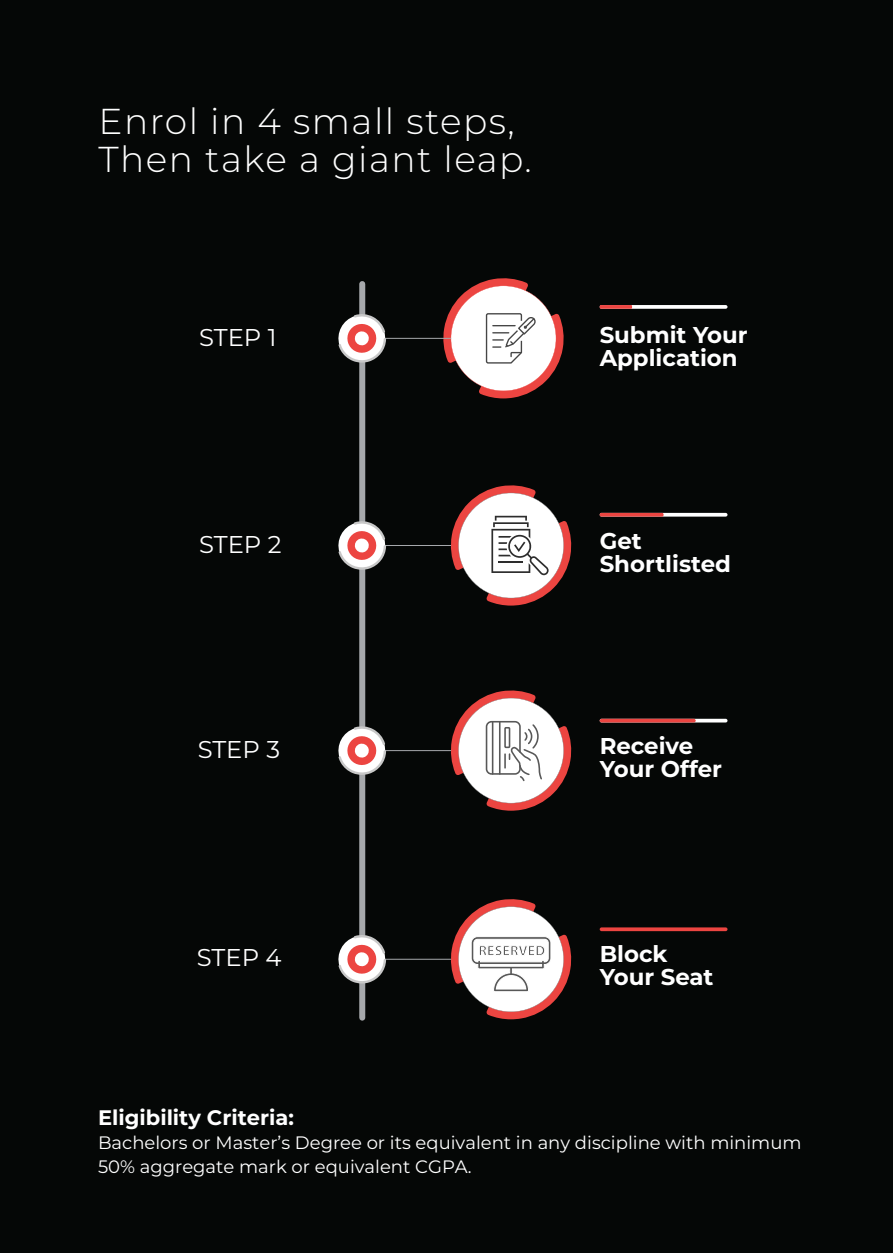
<style>
.page{position:relative;width:893px;height:1253px;background:#fff}
.page>*{position:absolute;margin:0;border:0;box-sizing:border-box;transform-origin:0 0}
.t1{font:300 36px/37.2px "Montserrat";letter-spacing:.04em;color:#fff}
.t2{font:24.3px "Montserrat";color:#fff}
.t3{font:700 22.8px/22.8px "Montserrat";color:#fff}
.t4{font:700 21px "Montserrat";color:#fff}
.t5{font:18px/24px "Montserrat";color:#fff}
</style>
<div class="page">
<div style="left:0;top:0;width:892px;height:1253px;background:#050706"></div>
<svg style="left:599px;top:305px;width:128px;height:4px"></svg>
<svg style="left:599px;top:305px;width:33px;height:4px"></svg>
<svg style="left:599px;top:513px;width:128px;height:4px"></svg>
<svg style="left:599px;top:513px;width:64px;height:4px"></svg>
<hr style="left:599px;top:719px;width:128px;height:3px;background:#fff;border-radius:2px">
<hr style="left:599px;top:719px;width:96px;height:3px;background:#ec4541;border-radius:2px">
<svg style="left:599px;top:927px;width:128px;height:4px"></svg>
<svg style="left:442px;top:278px;width:122px;height:120px"></svg>
<svg style="left:451px;top:485px;width:121px;height:121px"></svg>
<svg style="left:450px;top:690px;width:122px;height:121px"></svg>
<svg style="left:450px;top:899px;width:122px;height:120px"></svg>
<div style="left:359px;top:284px;width:6px;height:734px;background:#a6a8ab"></div>
<hr style="left:362px;top:338px;width:89px;height:1px;background:#a6a8ab">
<hr style="left:362px;top:750px;width:89px;height:1px;background:#a6a8ab">
<hr style="left:362px;top:959px;width:89px;height:1px;background:#a6a8ab">
<svg style="left:338px;top:312px;width:50px;height:52px"></svg>
<svg style="left:338px;top:724px;width:50px;height:53px"></svg>
<hr style="left:362px;top:545px;width:89px;height:1px;background:#a6a8ab">
<svg style="left:338px;top:519px;width:49px;height:53px"></svg>
<svg style="left:338px;top:933px;width:50px;height:52px"></svg>
<h1 class="t1" style="left:99px;top:102px;width:434px">Enrol in 4 small steps,<br>Then take a giant leap.</h1>
<h2 class="t2" style="left:199px;top:320px;width:79px">STEP 1</h2>
<p class="t3" style="left:599px;top:322px;width:149px">Submit Your<br>Application</p>
<h2 class="t2" style="left:199px;top:527px;width:84px">STEP 2</h2>
<p class="t3" style="left:599px;top:529px;width:133px">Get<br>Shortlisted</p>
<h2 class="t2" style="left:198px;top:732px;width:84px">STEP 3</h2>
<p class="t3" style="left:599px;top:733px;width:124px">Receive<br>Your Offer</p>
<h2 class="t2" style="left:197px;top:941px;width:86px">STEP 4</h2>
<p class="t3" style="left:599px;top:942px;width:115px">Block<br>Your Seat</p>
<p class="t4" style="left:98px;top:1102px;width:197px">Eligibility Criteria:</p>
<p class="t5" style="left:98px;top:1129px;width:705px">Bachelors or Master’s Degree or its equivalent in any discipline with minimum<br>50% aggregate mark or equivalent CGPA.</p>
</div>
